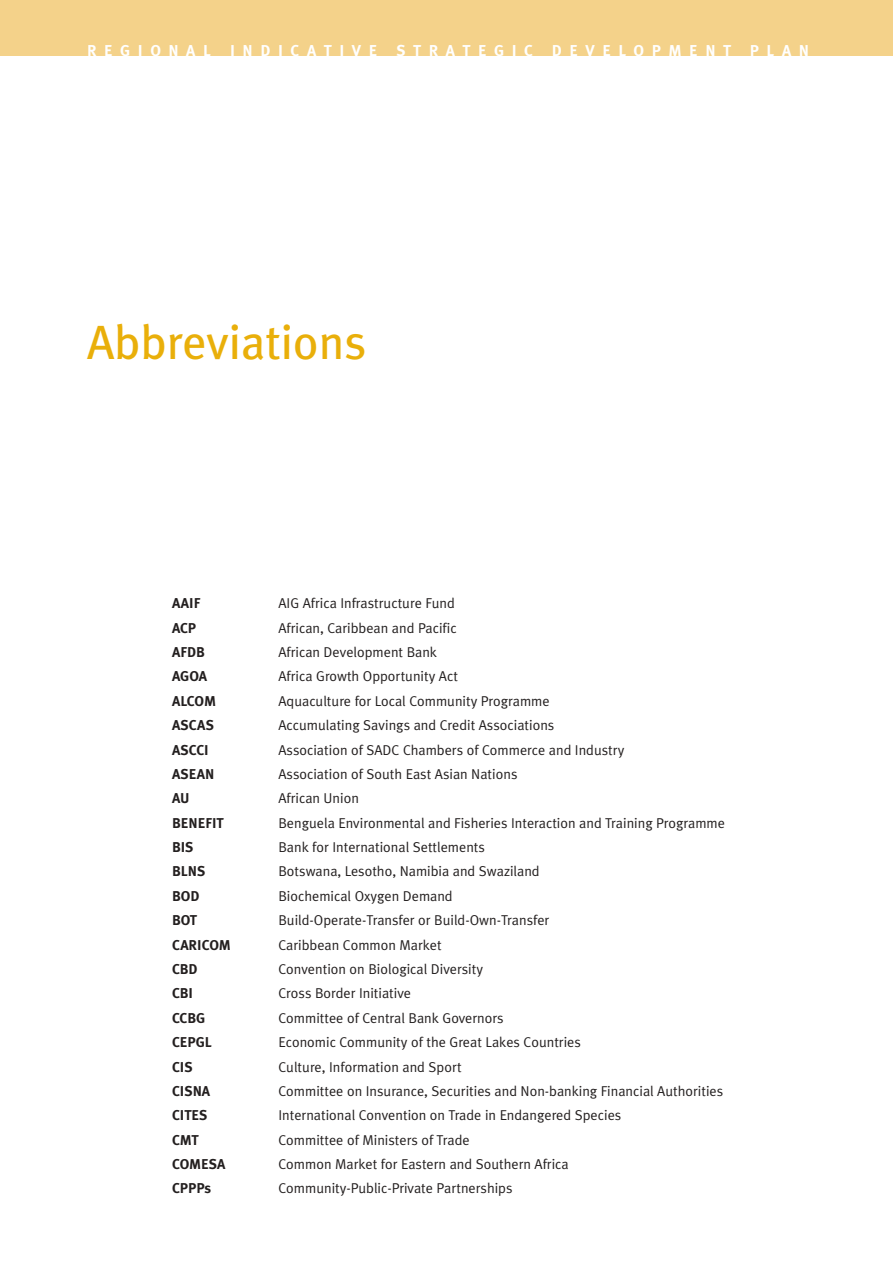
<style>
.page{position:relative;width:893px;height:1262px;background:#fff}
.page>*{position:absolute;margin:0;border:0;box-sizing:border-box;transform-origin:0 0}
.t1{font:48px "Meta Plus";color:#e9af0a}
.t2{font:15.75px "Meta Plus Bold Caps";letter-spacing:.48em;color:#fff}
.t3{font:14.25px "Meta Plus Normal";color:#231f1f}
.t4{font:700 14.25px "Meta Plus";color:#231f1f}
</style>
<div class="page">
<div style="left:0;top:0;width:892px;height:55px;background:#f4d28a"></div>
<p class="t2" style="left:87px;top:41px;width:723px">REGIONAL INDICATIVE STRATEGIC DEVELOPMENT PLAN</p>
<h1 class="t1" style="left:87px;top:325px;width:281px">Abbreviations</h1>
<p class="t4" style="left:172px;top:598px;width:30px">AAIF</p>
<p class="t3" style="left:278px;top:598px;width:178px">AIG Africa Infrastructure Fund</p>
<p class="t4" style="left:172px;top:622px;width:26px">ACP</p>
<p class="t3" style="left:278px;top:622px;width:180px">African, Caribbean and Pacific</p>
<p class="t4" style="left:172px;top:647px;width:34px">AFDB</p>
<p class="t3" style="left:278px;top:647px;width:160px">African Development Bank</p>
<p class="t4" style="left:172px;top:671px;width:37px">AGOA</p>
<p class="t3" style="left:278px;top:671px;width:181px">Africa Growth Opportunity Act</p>
<p class="t4" style="left:172px;top:696px;width:45px">ALCOM</p>
<p class="t3" style="left:278px;top:695px;width:273px">Aquaculture for Local Community Programme</p>
<p class="t4" style="left:172px;top:720px;width:44px">ASCAS</p>
<p class="t3" style="left:278px;top:720px;width:277px">Accumulating Savings and Credit Associations</p>
<p class="t4" style="left:172px;top:744px;width:38px">ASCCI</p>
<p class="t3" style="left:278px;top:744px;width:347px">Association of SADC Chambers of Commerce and Industry</p>
<p class="t4" style="left:172px;top:769px;width:44px">ASEAN</p>
<p class="t3" style="left:278px;top:768px;width:240px">Association of South East Asian Nations</p>
<p class="t4" style="left:172px;top:793px;width:19px">AU</p>
<p class="t3" style="left:278px;top:793px;width:82px">African Union</p>
<p class="t4" style="left:172px;top:817px;width:53px">BENEFIT</p>
<p class="t3" style="left:278px;top:817px;width:448px">Benguela Environmental and Fisheries Interaction and Training Programme</p>
<p class="t4" style="left:172px;top:842px;width:23px">BIS</p>
<p class="t3" style="left:278px;top:842px;width:208px">Bank for International Settlements</p>
<p class="t4" style="left:172px;top:866px;width:35px">BLNS</p>
<p class="t3" style="left:278px;top:866px;width:263px">Botswana, Lesotho, Namibia and Swaziland</p>
<p class="t4" style="left:172px;top:891px;width:29px">BOD</p>
<p class="t3" style="left:278px;top:890px;width:176px">Biochemical Oxygen Demand</p>
<p class="t4" style="left:172px;top:915px;width:27px">BOT</p>
<p class="t3" style="left:278px;top:915px;width:272px">Build-Operate-Transfer or Build-Own-Transfer</p>
<p class="t4" style="left:172px;top:939px;width:60px">CARICOM</p>
<p class="t3" style="left:278px;top:939px;width:165px">Caribbean Common Market</p>
<p class="t4" style="left:172px;top:964px;width:27px">CBD</p>
<p class="t3" style="left:278px;top:963px;width:206px">Convention on Biological Diversity</p>
<p class="t4" style="left:172px;top:988px;width:22px">CBI</p>
<p class="t3" style="left:278px;top:988px;width:134px">Cross Border Initiative</p>
<p class="t4" style="left:172px;top:1012px;width:35px">CCBG</p>
<p class="t3" style="left:278px;top:1012px;width:227px">Committee of Central Bank Governors</p>
<p class="t4" style="left:172px;top:1037px;width:41px">CEPGL</p>
<p class="t3" style="left:278px;top:1037px;width:304px">Economic Community of the Great Lakes Countries</p>
<p class="t4" style="left:172px;top:1061px;width:22px">CIS</p>
<p class="t3" style="left:278px;top:1061px;width:185px">Culture, Information and Sport</p>
<p class="t4" style="left:172px;top:1086px;width:40px">CISNA</p>
<p class="t3" style="left:278px;top:1085px;width:446px">Committee on Insurance, Securities and Non-banking Financial Authorities</p>
<p class="t4" style="left:172px;top:1110px;width:37px">CITES</p>
<p class="t3" style="left:278px;top:1110px;width:344px">International Convention on Trade in Endangered Species</p>
<p class="t4" style="left:172px;top:1134px;width:28px">CMT</p>
<p class="t3" style="left:278px;top:1134px;width:193px">Committee of Ministers of Trade</p>
<p class="t4" style="left:172px;top:1159px;width:55px">COMESA</p>
<p class="t3" style="left:278px;top:1158px;width:292px">Common Market for Eastern and Southern Africa</p>
<p class="t4" style="left:172px;top:1183px;width:41px">CPPPs</p>
<p class="t3" style="left:278px;top:1183px;width:235px">Community-Public-Private Partnerships</p>
</div>
